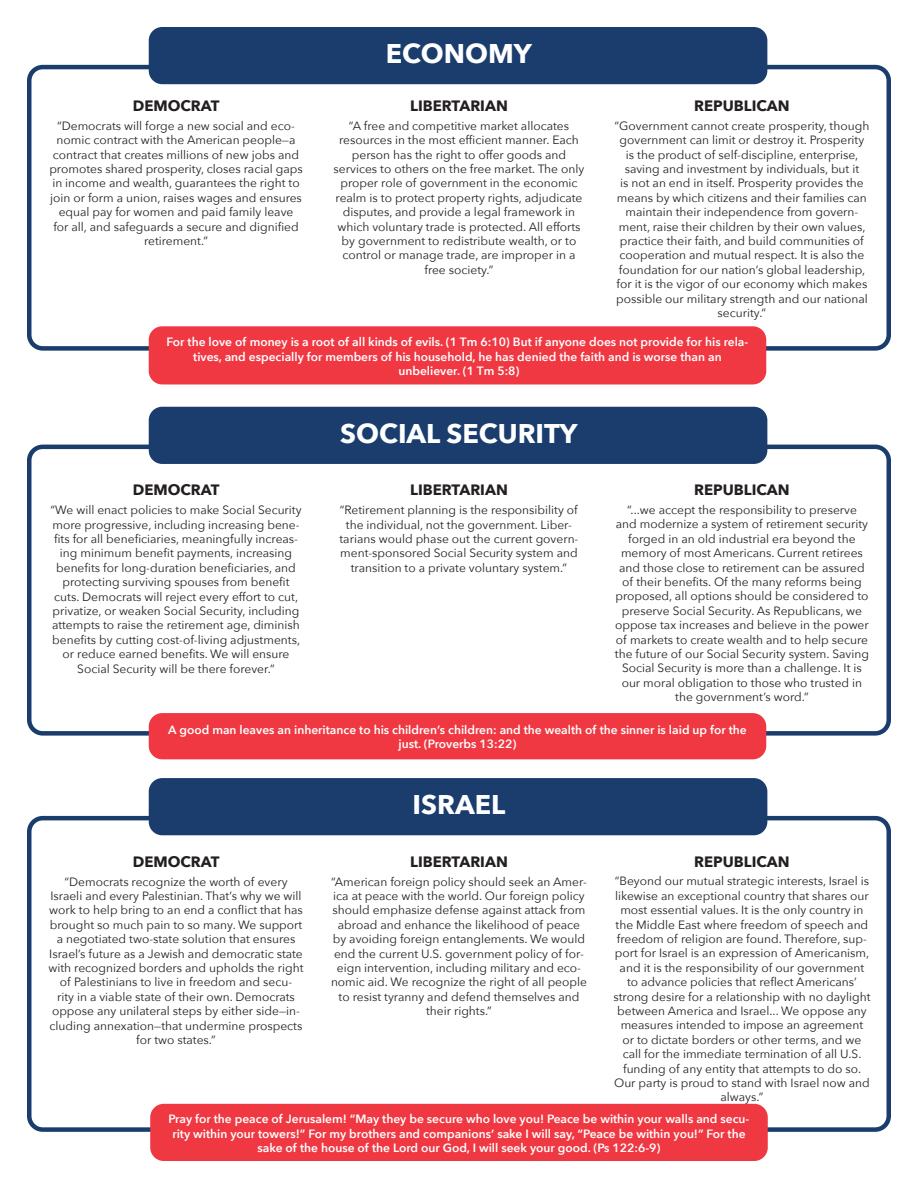
<style>
.page{position:relative;width:918px;height:1188px;background:#fff}
.page>*{position:absolute;margin:0;border:0;box-sizing:border-box;transform-origin:0 0}
.t1{font:700 27px "Avenir Next";color:#fff}
.t2{font:700 15px "Avenir Next";color:#231f20}
.t3{font:12px/14.4px "Avenir Next";color:#231f20;text-align:center}
.t4{font:600 12px/14.4px "Avenir Next";color:#fff;text-align:center}
</style>
<div class="page">
<div style="left:27px;top:65px;width:864px;height:286px;border:4px solid #1a3d6d;border-radius:14px"></div>
<div style="left:149px;top:27px;width:618px;height:57px;background:#1a3d6d;border-radius:14px"></div>
<div style="left:149px;top:326px;width:617px;height:58px;background:#ef3842;border-radius:14px"></div>
<div style="left:149px;top:778px;width:618px;height:57px;background:#1a3d6d;border-radius:14px"></div>
<div style="left:150px;top:1104px;width:618px;height:57px;background:#ef3842;border-radius:13px"></div>
<div style="left:27px;top:445px;width:864px;height:291px;border:4px solid #1a3d6d;border-radius:14px"></div>
<div style="left:149px;top:407px;width:618px;height:57px;background:#1a3d6d;border-radius:14px"></div>
<div style="left:149px;top:713px;width:617px;height:46px;background:#ef3842;border-radius:14px"></div>
<p class="t1" style="left:386px;top:30px;width:147px">ECONOMY</p>
<p class="t2" style="left:133px;top:93px;width:88px">DEMOCRAT</p>
<p class="t2" style="left:410px;top:93px;width:99px">LIBERTARIAN</p>
<p class="t2" style="left:694px;top:93px;width:97px">REPUBLICAN</p>
<p class="t3" style="left:49px;top:118px;width:255px">“Democrats will forge a new social and eco&shy;nomic contract with the American people—a contract that creates millions of new jobs and promotes shared prosperity, closes racial gaps in income and wealth, guarantees the right to join or form a union, raises wages and ensures equal pay for women and paid family leave<br>for all, and safeguards a secure and dignified retirement.”</p>
<p class="t3" style="left:334px;top:118px;width:252px">“A free and competitive market allocates resources in the most efficient manner. Each person has the right to offer goods and services to others on the free market. The only proper role of government in the economic realm is to protect property rights, adjudicate disputes, and provide a legal framework in which voluntary trade is protected. All efforts by government to redistribute wealth, or to control or manage trade, are improper in a free society.”</p>
<p class="t3" style="left:615px;top:118px;width:256px">“Government cannot create prosperity, though government can limit or destroy it. Prosperity is the product of self-discipline, enterprise, saving and investment by individuals, but it<br>is not an end in itself. Prosperity provides the means by which citizens and their families can maintain their independence from govern&shy;ment, raise their children by their own values, practice their faith, and build communities of cooperation and mutual respect. It is also the foundation for our nation’s global leadership, for it is the vigor of our economy which makes possible our military strength and our national security.”</p>
<p class="t4" style="left:167px;top:335px;width:583px">For the love of money is a root of all kinds of evils. (1 Tm 6:10) But if anyone does not provide for his rela&shy;tives, and especially for members of his household, he has denied the faith and is worse than an</p>
<p class="t4" style="left:398px;top:363px;width:123px">unbeliever. (1 Tm 5:8)</p>
<p class="t1" style="left:340px;top:410px;width:239px">SOCIAL SECURITY</p>
<p class="t2" style="left:133px;top:477px;width:88px">DEMOCRAT</p>
<p class="t2" style="left:410px;top:477px;width:99px">LIBERTARIAN</p>
<p class="t2" style="left:694px;top:477px;width:97px">REPUBLICAN</p>
<p class="t3" style="left:50px;top:502px;width:253px">“We will enact policies to make Social Security more progressive, including increasing bene&shy;fits for all beneficiaries, meaningfully increas&shy;ing minimum benefit payments, increasing benefits for long-duration beneficiaries, and protecting surviving spouses from benefit cuts. Democrats will reject every effort to cut, privatize, or weaken Social Security, including attempts to raise the retirement age, diminish benefits by cutting cost-of-living adjustments, or reduce earned benefits. We will ensure Social Security will be there forever.”</p>
<p class="t3" style="left:340px;top:502px;width:240px">“Retirement planning is the responsibility of the individual, not the government. Liber&shy;tarians would phase out the current govern&shy;ment-sponsored Social Security system and transition to a private voluntary system.”</p>
<p class="t3" style="left:615px;top:502px;width:255px">“...we accept the responsibility to preserve and modernize a system of retirement security forged in an old industrial era beyond the memory of most Americans. Current retirees and those close to retirement can be assured of their benefits. Of the many reforms being proposed, all options should be considered to preserve Social Security. As Republicans, we oppose tax increases and believe in the power of markets to create wealth and to help secure the future of our Social Security system. Saving Social Security is more than a challenge. It is our moral obligation to those who trusted in the government’s word.”</p>
<p class="t4" style="left:168px;top:722px;width:580px">A good man leaves an inheritance to his children’s children: and the wealth of the sinner is laid up for the just. (Proverbs 13:22)</p>
<p class="t1" style="left:413px;top:781px;width:94px">ISRAEL</p>
<p class="t2" style="left:133px;top:849px;width:88px">DEMOCRAT</p>
<p class="t2" style="left:410px;top:849px;width:99px">LIBERTARIAN</p>
<p class="t2" style="left:694px;top:849px;width:97px">REPUBLICAN</p>
<p class="t3" style="left:49px;top:874px;width:256px">“Democrats recognize the worth of every Israeli and every Palestinian. That’s why we will work to help bring to an end a conflict that has brought so much pain to so many. We support a negotiated two-state solution that ensures Israel’s future as a Jewish and democratic state with recognized borders and upholds the right of Palestinians to live in freedom and secu-<br>rity in a viable state of their own. Democrats oppose any unilateral steps by either side—in&shy;cluding annexation—that undermine prospects for two states.”</p>
<p class="t3" style="left:331px;top:874px;width:257px">“American foreign policy should seek an Amer&shy;ica at peace with the world. Our foreign policy should emphasize defense against attack from abroad and enhance the likelihood of peace by avoiding foreign entanglements. We would end the current U.S. government policy of for&shy;eign intervention, including military and eco&shy;nomic aid. We recognize the right of all people to resist tyranny and defend themselves and their rights.”</p>
<p class="t3" style="left:613px;top:874px;width:259px">“Beyond our mutual strategic interests, Israel is likewise an exceptional country that shares our most essential values. It is the only country in the Middle East where freedom of speech and freedom of religion are found. Therefore, sup&shy;port for Israel is an expression of Americanism, and it is the responsibility of our government to advance policies that reflect Americans’ strong desire for a relationship with no daylight between America and Israel... We oppose any measures intended to impose an agreement or to dictate borders or other terms, and we call for the immediate termination of all U.S. funding of any entity that attempts to do so.<br>Our party is proud to stand with Israel now and always.”</p>
<p class="t4" style="left:169px;top:1112px;width:582px">Pray for the peace of Jerusalem! “May they be secure who love you! Peace be within your walls and secu&shy;rity within your towers!” For my brothers and companions’ sake I will say, “Peace be within you!” For the sake of the house of the Lord our God, I will seek your good. (Ps 122:6-9)</p>
</div>
